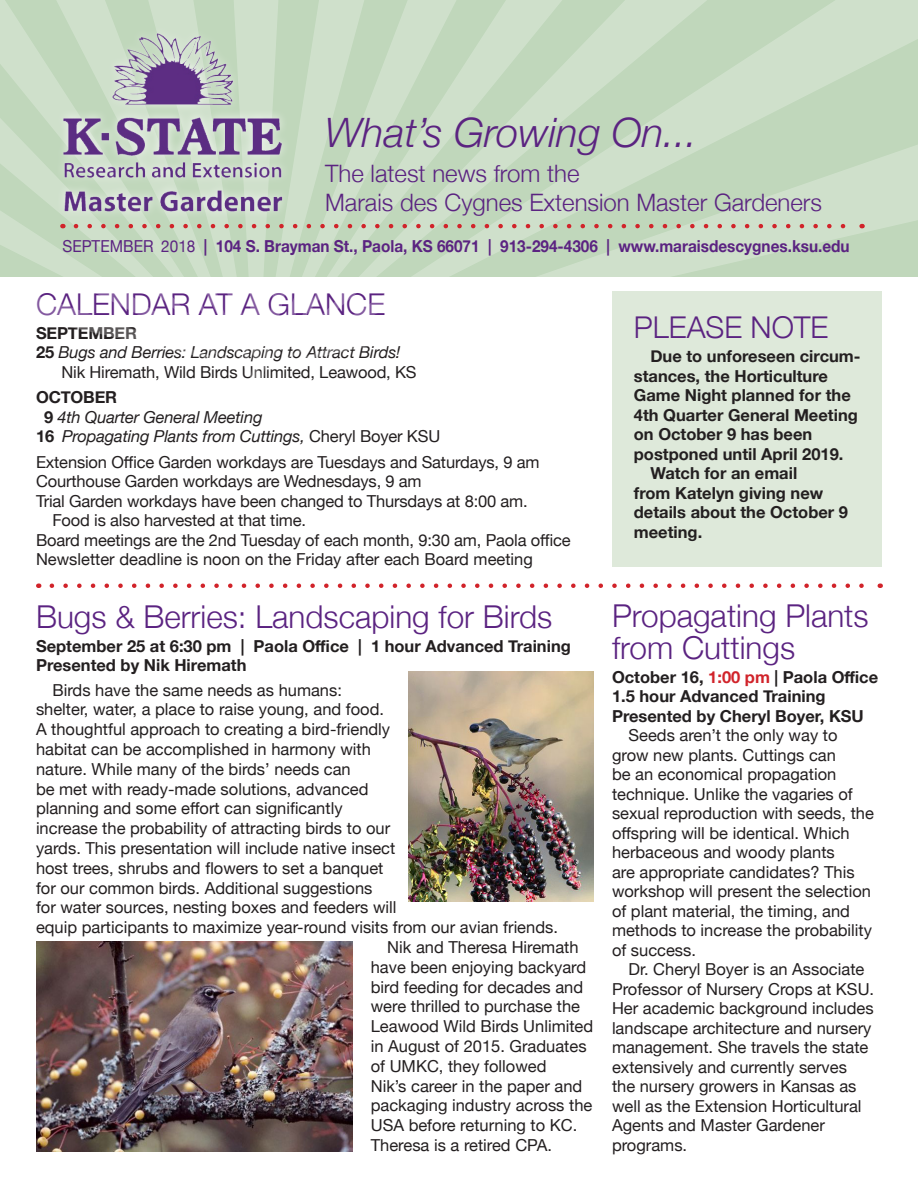
<style>
.page{position:relative;width:918px;height:1188px;background:#fff}
.page>*{position:absolute;margin:0;border:0;box-sizing:border-box;transform-origin:0 0}
.Text{font:italic 300 40.5px "Helvetica Neue";color:#5b2381}
.Headline{font:300 31.5px/31.5px "Helvetica Neue";color:#5b2381}
.Headline-2{font:300 30px "Helvetica Neue";color:#5b2381}
.Text-2{font:300 24px/28.8px "Helvetica Neue";color:#5b2381}
.Text-3{font:16.5px/19.8px "Helvetica Neue";color:#231f20}
.Text-4{font:700 16.5px/19.5px "Helvetica Neue";color:#231f20}
.Text-5{font:italic 16.5px "Helvetica Neue";letter-spacing:-.01em;color:#231f20}
.Text-6{font:700 16.5px "Helvetica Neue";color:#5b2381;scale:.93 1}
.s1{font-weight:400}
.s2{font-weight:700;font-style:normal}
.s3{font-style:normal}
.s4{color:#d1232a}
</style>
<div class="page">
<div style="left:612px;top:292px;width:270px;height:275px;background:#dee9da"></div>
<svg style="left:52px;top:584px;width:812px;height:4px"></svg>
<svg style="left:0;top:0;width:76px;height:111px;background:#c8dbc3"></svg>
<svg style="left:855px;top:0;width:63px;height:113px;background:#c7dbc2"></svg>
<svg style="left:0;top:111px;width:76px;height:166px;background:#c6dac1"></svg>
<svg style="left:855px;top:113px;width:63px;height:179px;background:#cbddc6"></svg>
<div style="left:55px;top:25px;width:236px;height:195px;background:#fff;opacity:.75"></div>
<img style="left:64px;top:33px;width:12px;height:178px">
<svg style="left:76px;top:0;width:779px;height:292px;background:#c7d6c3"></svg>
<img style="left:408px;top:671px;width:186px;height:231px">
<img style="left:36px;top:942px;width:317px;height:210px">
<p class="Text" style="left:325px;top:101px;width:374px">What’s Growing On...</p>
<p class="Text-2" style="left:325px;top:157px;width:498px">The latest news from the<br>Marais des Cygnes Extension Master Gardeners</p>
<p class="Text-6" style="left:62px;top:233px;width:848px"><span class="s1">SEPTEMBER 2018</span> | 104 S. Brayman St., Paola, KS 66071 | 913-294-4306 | www.maraisdescygnes.ksu.edu</p>
<p class="Headline-2" style="left:36px;top:280px;width:351px">CALENDAR AT A GLANCE</p>
<p class="Text-4" style="left:36px;top:323px;width:103px">SEPTEMBER</p>
<p class="Text-5" style="left:36px;top:340px;width:366px"><span class="s2">25</span> Bugs and Berries: Landscaping to Attract Birds!</p>
<p class="Text-3" style="left:62px;top:363px;width:357px">Nik Hiremath, Wild Birds Unlimited, Leawood, KS</p>
<p class="Text-4" style="left:36px;top:388px;width:83px">OCTOBER</p>
<p class="Text-5" style="left:44px;top:405px;width:220px"><span class="s2">9</span> 4th Quarter General Meeting</p>
<p class="Text-5" style="left:36px;top:424px;width:406px"><span class="s2">16</span> Propagating Plants from Cuttings, <span class="s3">Cheryl Boyer KSU</span></p>
<p class="Text-3" style="left:36px;top:453px;width:505px">Extension Office Garden workdays are Tuesdays and Saturdays, 9 am</p>
<p class="Text-3" style="left:36px;top:472px;width:387px">Courthouse Garden workdays are Wednesdays, 9 am</p>
<p class="Text-3" style="left:52px;top:492px;width:477px;text-indent:-16px">Trial Garden workdays have been changed to Thursdays at 8:00 am.<br>Food is also harvested at that time.</p>
<p class="Text-3" style="left:36px;top:531px;width:536px">Board meetings are the 2nd Tuesday of each month, 9:30 am, Paola office</p>
<p class="Text-3" style="left:36px;top:550px;width:498px">Newsletter deadline is noon on the Friday after each Board meeting</p>
<p class="Headline" style="left:36px;top:599px;width:518px">Bugs &amp; Berries: Landscaping for Birds</p>
<p class="Text-4" style="left:36px;top:637px;width:536px">September 25 at 6:30 pm | Paola Office | 1 hour Advanced Training</p>
<p class="Text-4" style="left:36px;top:656px;width:212px">Presented by Nik Hiremath</p>
<p class="Text-3" style="left:36px;top:681px;width:523px;text-indent:16px">Birds have the same needs as humans:<br>shelter, water, a place to raise young, and food.<br>A thoughtful approach to creating a bird-friendly<br>habitat can be accomplished in harmony with<br>nature. While many of the birds’ needs can<br>be met with ready-made solutions, advanced<br>planning and some effort can significantly<br>increase the probability of attracting birds to our<br>yards. This presentation will include native insect<br>host trees, shrubs and flowers to set a banquet<br>for our common birds. Additional suggestions<br>for water sources, nesting boxes and feeders will<br>equip participants to maximize year-round visits from our avian friends.</p>
<p class="Text-3" style="left:371px;top:938px;width:224px;text-indent:17px">Nik and Theresa Hiremath have been enjoying backyard bird feeding for decades and were thrilled to purchase the<br>Leawood Wild Birds Unlimited in August of 2015. Graduates of UMKC, they followed<br>Nik’s career in the paper and packaging industry across the<br>USA before returning to KC.<br>Theresa is a retired CPA.</p>
<p class="Headline-2" style="left:634px;top:303px;width:196px">PLEASE NOTE</p>
<p class="Text-4" style="left:634px;top:347px;width:226px;text-indent:16px">Due to unforeseen circum&shy;stances, the Horticulture<br>Game Night planned for the<br>4th Quarter General Meeting on October 9 has been postponed until April 2019.</p>
<p class="Text-4" style="left:634px;top:464px;width:216px;text-indent:16px">Watch for an email<br>from Katelyn giving new details about the October 9 meeting.</p>
<p class="Headline" style="left:612px;top:598px;width:258px">Propagating Plants from Cuttings</p>
<p class="Text-4" style="left:612px;top:668px;width:268px">October 16, <span class="s4">1:00 pm</span> | Paola Office</p>
<p class="Text-4" style="left:612px;top:687px;width:215px">1.5 hour Advanced Training</p>
<p class="Text-4" style="left:612px;top:707px;width:253px">Presented by Cheryl Boyer, KSU</p>
<p class="Text-3" style="left:612px;top:727px;width:263px;text-indent:16px">Seeds aren’t the only way to grow new plants. Cuttings can<br>be an economical propagation technique. Unlike the vagaries of sexual reproduction with seeds, the offspring will be identical. Which herbaceous and woody plants<br>are appropriate candidates? This workshop will present the selection of plant material, the timing, and methods to increase the probability of success.</p>
<p class="Text-3" style="left:612px;top:961px;width:264px;text-indent:16px">Dr. Cheryl Boyer is an Associate<br>Professor of Nursery Crops at KSU.<br>Her academic background includes landscape architecture and nursery management. She travels the state extensively and currently serves the nursery growers in Kansas as well as the Extension Horticultural<br>Agents and Master Gardener programs.</p>
</div>
